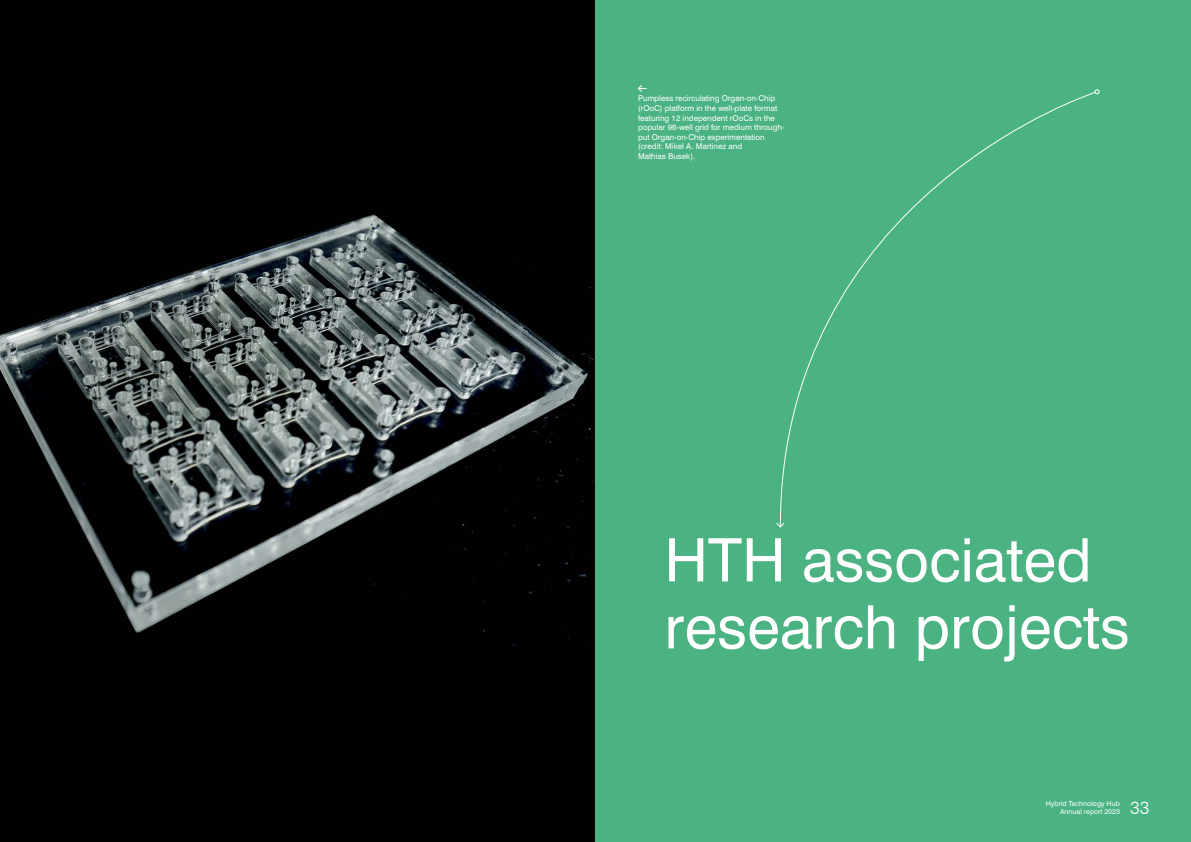
<style>
.page{position:relative;width:1191px;height:842px;background:#fff}
.page>*{position:absolute;margin:0;border:0;box-sizing:border-box;transform-origin:0 0}
.a_innhold_tittel_skillesider{font:60px/67px "Swiss 721 BT";color:#fff}
.t1{font:300 18px "Swiss 721 BT";color:#fff}
.Bildetekst_sort_org{font:8px/9.6px "Swiss 721 BT";color:#fff}
.t2{font:7px "Swiss 721 BT";color:#fff}
</style>
<div class="page">
<img style="left:0;top:0;width:595px;height:842px">
<div style="left:595px;top:0;width:596px;height:842px;background:#4ab381"></div>
<svg style="left:779px;top:92px;width:315px;height:430px"></svg>
<svg style="left:1094px;top:89px;width:5px;height:5px"></svg>
<svg style="left:776px;top:522px;width:9px;height:6px"></svg>
<svg style="left:637px;top:85px;width:9px;height:7px"></svg>
<p class="Bildetekst_sort_org" style="left:638px;top:94px;width:148px">Pumpless recirculating Organ-on-Chip (rOoC) platform in the well-plate format featuring 12 independent rOoCs in the popular 96-well grid for medium through&shy;put Organ-on-Chip experimentation (credit: Mikel A. Martinez and<br>Mathias Busek).</p>
<p class="a_innhold_tittel_skillesider" style="left:664px;top:526px;width:467px">HTH associated research projects</p>
<p class="t2" style="left:1046px;top:799px;width:75px">Hybrid Technology Hub</p>
<p class="t2" style="left:1060px;top:807px;width:61px">Annual report 2023</p>
<p class="t1" style="left:1130px;top:797px;width:21px">33</p>
</div>
